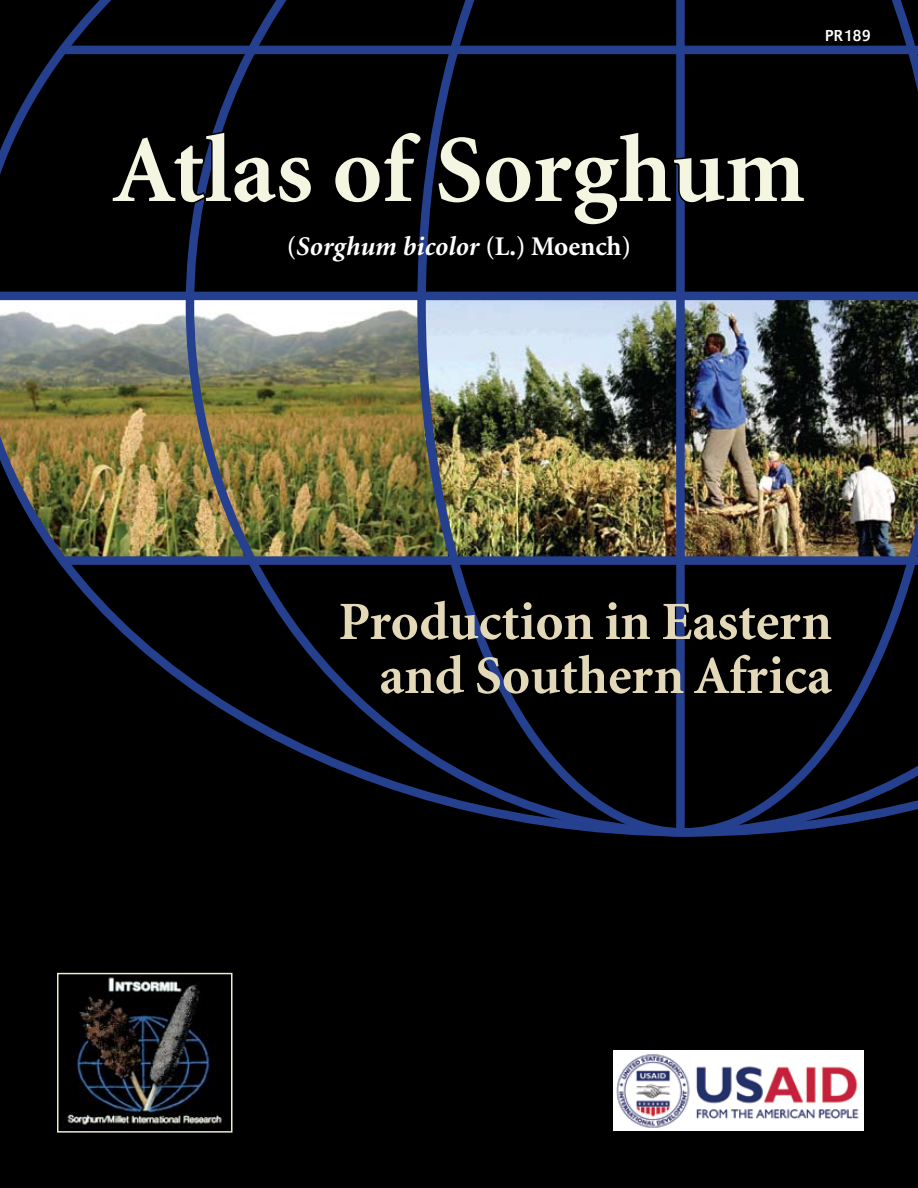
<style>
.page{position:relative;width:918px;height:1188px;background:#000}
.page>*{position:absolute;margin:0;border:0;box-sizing:border-box;transform-origin:0 0}
.t1{font:700 96px "Minion";color:#f4f6e1}
.t2{font:700 54px/54px "Minion";color:#e3d8b8;text-align:right}
.t3{font:italic 700 27px "Minion";color:#fff}
.t4{font:16.5px "URW Grotesk T";color:#fff}
.s1{font-style:normal}
</style>
<div class="page">
<img style="left:63px;top:977px;width:159px;height:152px">
<img style="left:0;top:0;width:186px;height:685px">
<img style="left:186px;top:0;width:231px;height:798px">
<img style="left:417px;top:0;width:501px;height:837px">
<div style="left:0;top:292px;width:918px;height:8px;background:#25408f"></div>
<div style="left:61px;top:46px;width:857px;height:8px;background:#25408f"></div>
<div style="left:61px;top:556px;width:857px;height:9px;background:#25408f"></div>
<div style="left:676px;top:0;width:9px;height:831px;background:#25408f"></div>
<svg style="left:110px;top:129px;width:204px;height:76px"></svg>
<svg style="left:332px;top:130px;width:91px;height:75px"></svg>
<svg style="left:435px;top:129px;width:372px;height:98px"></svg>
<div style="left:57px;top:973px;width:175px;height:160px;border:2px solid #ececcb"></div>
<img style="left:613px;top:1050px;width:251px;height:80px">
<p class="t4" style="left:825px;top:26px;width:48px">PR189</p>
<h1 class="t1" style="left:113px;top:121px;width:694px">Atlas of Sorghum</h1>
<p class="t3" style="left:287px;top:233px;width:346px"><span class="s1">(</span>Sorghum bicolor <span class="s1">(L.) Moench)</span></p>
<p class="t2" style="left:338px;top:596px;width:495px">Production in Eastern and Southern Africa</p>
</div>
